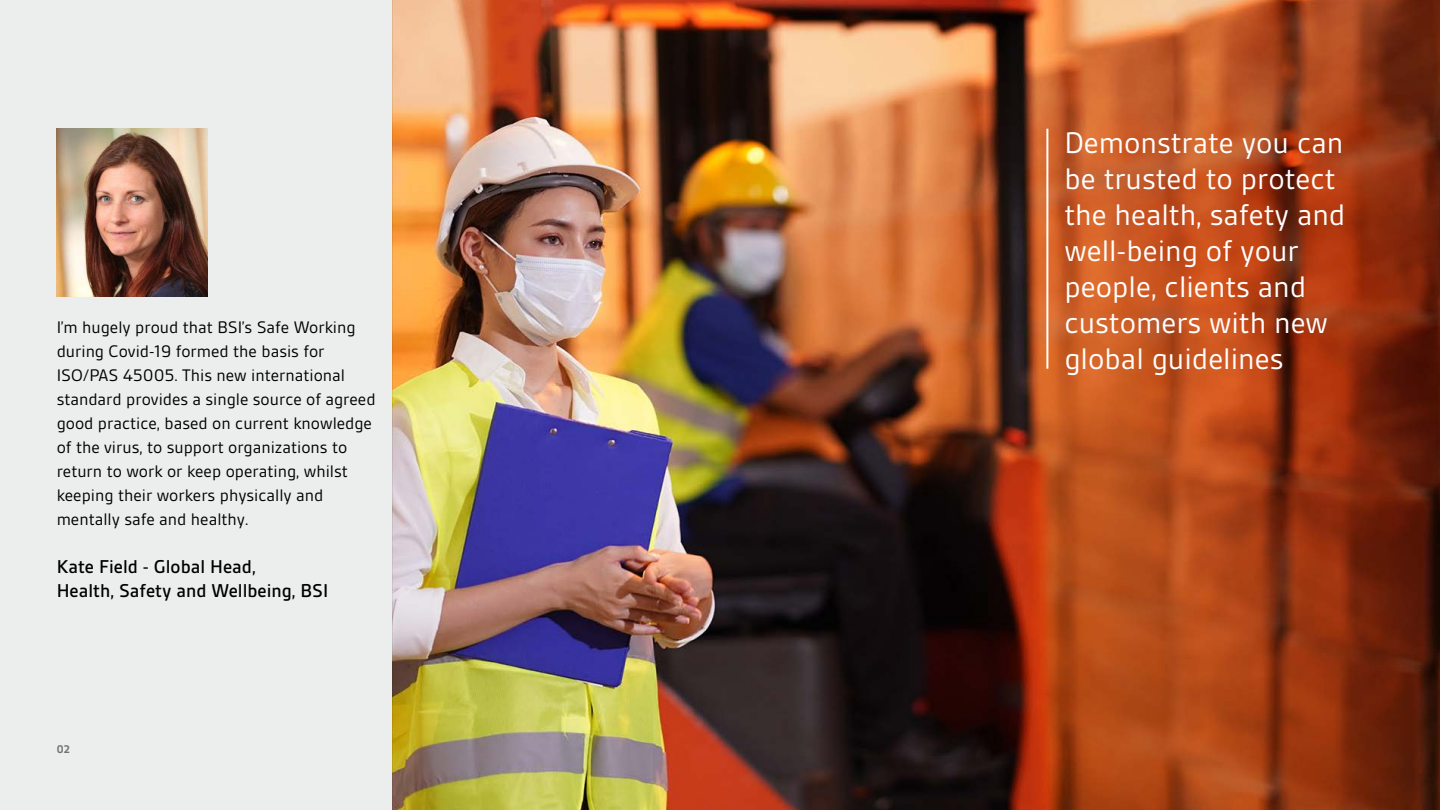
<style>
.page{position:relative;width:1440px;height:810px;background:#fff}
.page>*{position:absolute;margin:0;border:0;box-sizing:border-box;transform-origin:0 0}
.t1{font:32px/36px "BSI Gesta";color:#fff}
.t2{font:500 20px/24px "BSI Gesta";color:#000}
.t3{font:18px/24px "BSI Gesta";color:#000}
.t4{font:700 12px "BSI Gesta";color:#707172}
</style>
<div class="page">
<img style="left:393px;top:0;width:1047px;height:810px">
<div style="left:0;top:0;width:393px;height:810px;background:#eceded"></div>
<img style="left:57px;top:129px;width:151px;height:168px">
<hr style="left:1046px;top:129px;width:2px;height:240px;background:#fff">
<p class="t3" style="left:57px;top:315px;width:320px">I’m hugely proud that BSI’s Safe Working during Covid-19 formed the basis for ISO/PAS 45005. This new international standard provides a single source of agreed good practice, based on current knowledge of the virus, to support organizations to return to work or keep operating, whilst keeping their workers physically and mentally safe and healthy.</p>
<p class="t2" style="left:57px;top:554px;width:273px">Kate Field - Global Head,<br>Health, Safety and Wellbeing, BSI</p>
<p class="t4" style="left:57px;top:743px;width:15px">02</p>
<h1 class="t1" style="left:1064px;top:125px;width:283px">Demonstrate you can be trusted to protect the health, safety and well-being of your people, clients and customers with new global guidelines</h1>
</div>
